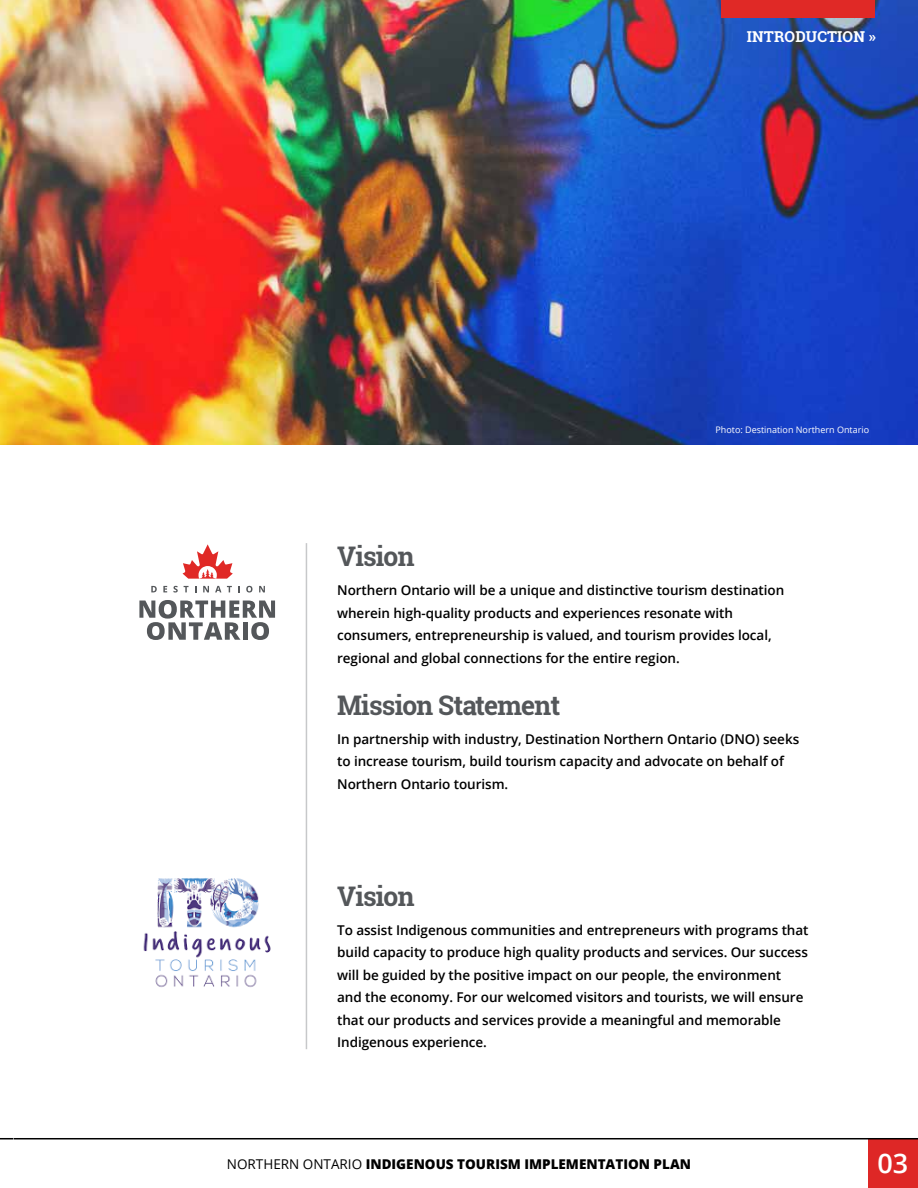
<style>
.page{position:relative;width:918px;height:1188px;background:#fff}
.page>*{position:absolute;margin:0;border:0;box-sizing:border-box;transform-origin:0 0}
.t1{font:700 27px "Roboto Slab";letter-spacing:-.03em;color:#54575a}
.t2{font:600 27px "Open Sans";color:#fff}
.t3{font:700 15px "Roboto Slab";letter-spacing:.01em;color:#fff}
.t4{font:600 13.5px/22.5px "Open Sans";letter-spacing:-.005em;color:#000}
.t5{font:800 13.5px "Open Sans";color:#000}
.t6{font:9px "Open Sans";color:#fff}
.s1{font-weight:400}
</style>
<div class="page">
<img style="left:0;top:0;width:918px;height:444px">
<div style="left:721px;top:0;width:154px;height:17px;background:#e02926"></div>
<svg style="left:183px;top:544px;width:50px;height:35px"></svg>
<svg style="left:139px;top:600px;width:136px;height:40px"></svg>
<svg style="left:151px;top:586px;width:6px;height:6px"></svg>
<svg style="left:163px;top:586px;width:4px;height:6px"></svg>
<svg style="left:173px;top:586px;width:5px;height:7px"></svg>
<svg style="left:184px;top:586px;width:5px;height:6px"></svg>
<svg style="left:203px;top:586px;width:6px;height:6px"></svg>
<svg style="left:215px;top:586px;width:6px;height:6px"></svg>
<svg style="left:227px;top:586px;width:5px;height:6px"></svg>
<svg style="left:238px;top:586px;width:2px;height:6px"></svg>
<svg style="left:246px;top:586px;width:6px;height:7px"></svg>
<svg style="left:259px;top:586px;width:6px;height:6px"></svg>
<hr style="left:306px;top:543px;width:1px;height:506px;background:#c7c8ca">
<div style="left:868px;top:1139px;width:50px;height:49px;background:#de2726"></div>
<hr style="left:0;top:1138px;width:918px;height:1px;background:#000">
<img style="left:143px;top:878px;width:128px;height:110px">
<p class="t3" style="left:747px;top:27px;width:131px">INTRODUCTION »</p>
<p class="t6" style="left:716px;top:423px;width:155px">Photo: Destination Northern Ontario</p>
<h1 class="t1" style="left:337px;top:538px;width:79px">Vision</h1>
<p class="t4" style="left:337px;top:579px;width:449px">Northern Ontario will be a unique and distinctive tourism destination wherein high-quality products and experiences resonate with consumers, entrepreneurship is valued, and tourism provides local, regional and global connections for the entire region.</p>
<h1 class="t1" style="left:337px;top:686px;width:225px">Mission Statement</h1>
<p class="t4" style="left:337px;top:728px;width:464px">In partnership with industry, Destination Northern Ontario (DNO) seeks to increase tourism, build tourism capacity and advocate on behalf of<br>Northern Ontario tourism.</p>
<h1 class="t1" style="left:337px;top:877px;width:79px">Vision</h1>
<p class="t4" style="left:337px;top:918px;width:473px">To assist Indigenous communities and entrepreneurs with programs that build capacity to produce high quality products and services. Our success will be guided by the positive impact on our people, the environment and the economy. For our welcomed visitors and tourists, we will ensure that our products and services provide a meaningful and memorable Indigenous experience.</p>
<p class="t5" style="left:227px;top:1154px;width:466px"><span class="s1">NORTHERN ONTARIO</span> INDIGENOUS TOURISM IMPLEMENTATION PLAN</p>
<h1 class="t2" style="left:878px;top:1145px;width:32px">03</h1>
</div>
